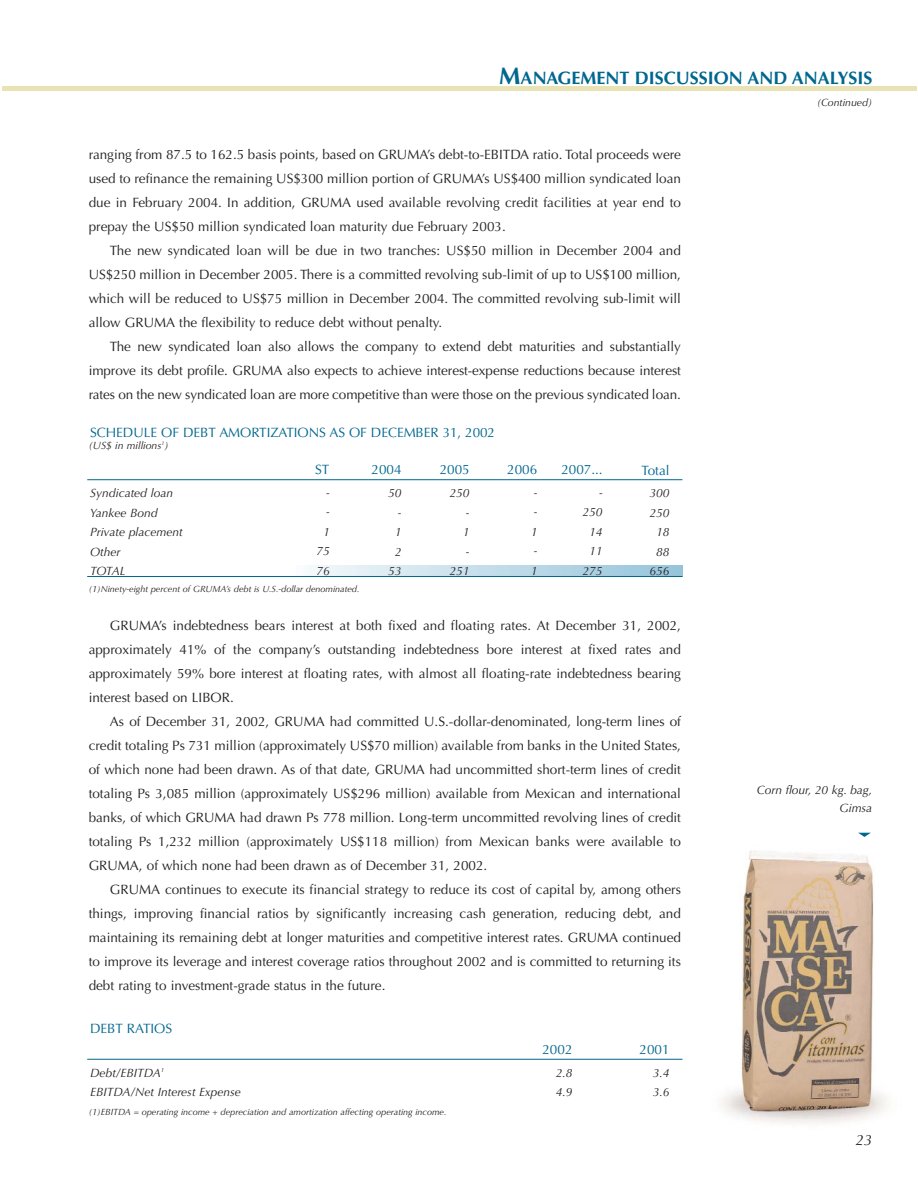
<style>
.page{position:relative;width:918px;height:1188px;background:#fff}
.page>*{position:absolute;margin:0;border:0;box-sizing:border-box;transform-origin:0 0}
.t1{font:700 18px "Optima";color:#00678f}
.t2{font:italic 15px "Optima";color:#231f20}
.t3{font:13.5px/24px "Optima";color:#231f20;text-align:justify}
.t4{font:13.5px "Optima";letter-spacing:-.005em;color:#00678f}
.t5{font:italic 12px/19.5px "Optima";color:#231f20;text-align:right}
.t6{font:italic 10.5px "Optima";color:#231f20}
.t7{font:italic 9px "Optima";color:#231f20}
.s1{font-size:24px}
</style>
<div class="page">
<img style="left:719px;top:851px;width:171px;height:273px">
<div style="left:2px;top:86px;width:914px;height:5px;background:#e8e2b5"></div>
<svg style="left:303px;top:565px;width:379px;height:11px;background:#c3ddea"></svg>
<hr style="left:87px;top:576px;width:595px;height:1px;background:#00678f">
<hr style="left:87px;top:479px;width:595px;height:1px;background:#00678f">
<hr style="left:87px;top:1059px;width:595px;height:1px;background:#00678f">
<svg style="left:858px;top:833px;width:13px;height:4px"></svg>
<h1 class="t1" style="left:499px;top:70px;width:375px"><span class="s1">M</span>ANAGEMENT DISCUSSION AND ANALYSIS</h1>
<p class="t6" style="left:817px;top:99px;width:57px">(Continued)</p>
<p class="t3" style="left:89px;top:144px;width:594px">ranging from 87.5 to 162.5 basis points, based on GRUMA’s debt-to-EBITDA ratio. Total proceeds were used to refinance the remaining US$300 million portion of GRUMA’s US$400 million syndicated loan due in February 2004. In addition, GRUMA used available revolving credit facilities at year end to prepay the US$50 million syndicated loan maturity due February 2003.</p>
<p class="t3" style="left:89px;top:240px;width:594px;text-indent:21px">The new syndicated loan will be due in two tranches: US$50 million in December 2004 and US$250 million in December 2005. There is a committed revolving sub-limit of up to US$100 million, which will be reduced to US$75 million in December 2004. The committed revolving sub-limit will allow GRUMA the flexibility to reduce debt without penalty.</p>
<p class="t3" style="left:89px;top:336px;width:594px;text-indent:21px">The new syndicated loan also allows the company to extend debt maturities and substantially improve its debt profile. GRUMA also expects to achieve interest-expense reductions because interest rates on the new syndicated loan are more competitive than were those on the previous syndicated loan.</p>
<p class="t4" style="left:90px;top:427px;width:406px">SCHEDULE OF DEBT AMORTIZATIONS AS OF DECEMBER 31, 2002</p>
<p class="t6" style="left:89px;top:441px;width:81px">(US$ in millions<sup>1</sup>)</p>
<p class="t5" style="left:90px;top:484px;width:94px;text-align:left">Syndicated loan<br>Yankee Bond<br>Private placement<br>Other<br>TOTAL</p>
<p class="t4" style="left:315px;top:464px;width:16px">ST</p>
<p class="t5" style="left:316px;top:484px;width:15px">-<br>-<br>1<br>75<br>76</p>
<p class="t4" style="left:372px;top:464px;width:32px">2004</p>
<p class="t5" style="left:388px;top:484px;width:15px">50 -<br>1<br>2<br>53</p>
<p class="t4" style="left:440px;top:464px;width:32px">2005</p>
<p class="t5" style="left:449px;top:484px;width:22px">250 -<br>1<br>-<br>251</p>
<p class="t4" style="left:507px;top:464px;width:32px">2006</p>
<p class="t5" style="left:531px;top:484px;width:8px;text-align:justify">- - 1 - 1</p>
<p class="t4" style="left:561px;top:464px;width:43px">2007...</p>
<p class="t5" style="left:583px;top:484px;width:22px">-<br>250<br>14<br>11<br>275</p>
<p class="t4" style="left:642px;top:465px;width:29px">Total</p>
<p class="t5" style="left:650px;top:485px;width:22px;text-align:center">300<br>250<br>18<br>88<br>656</p>
<p class="t7" style="left:89px;top:585px;width:272px">(1)Ninety-eight percent of GRUMA’s debt is U.S.-dollar denominated.</p>
<p class="t3" style="left:89px;top:615px;width:594px;text-indent:21px">GRUMA’s indebtedness bears interest at both fixed and floating rates. At December 31, 2002, approximately 41% of the company’s outstanding indebtedness bore interest at fixed rates and approximately 59% bore interest at floating rates, with almost all floating-rate indebtedness bearing interest based on LIBOR.</p>
<p class="t3" style="left:89px;top:711px;width:594px;text-indent:21px">As of December 31, 2002, GRUMA had committed U.S.-dollar-denominated, long-term lines of credit totaling Ps 731 million (approximately US$70 million) available from banks in the United States, of which none had been drawn. As of that date, GRUMA had uncommitted short-term lines of credit totaling Ps 3,085 million (approximately US$296 million) available from Mexican and international banks, of which GRUMA had drawn Ps 778 million. Long-term uncommitted revolving lines of credit totaling Ps 1,232 million (approximately US$118 million) from Mexican banks were available to GRUMA, of which none had been drawn as of December 31, 2002.</p>
<p class="t3" style="left:89px;top:879px;width:594px;text-indent:21px">GRUMA continues to execute its financial strategy to reduce its cost of capital by, among others things, improving financial ratios by significantly increasing cash generation, reducing debt, and maintaining its remaining debt at longer maturities and competitive interest rates. GRUMA continued to improve its leverage and interest coverage ratios throughout 2002 and is committed to returning its debt rating to investment-grade status in the future.</p>
<p class="t4" style="left:90px;top:1023px;width:83px">DEBT RATIOS</p>
<p class="t5" style="left:90px;top:1064px;width:152px;text-align:left">Debt/EBITDA<sup>1<br></sup>EBITDA/Net Interest Expense</p>
<p class="t7" style="left:89px;top:1108px;width:359px">(1)EBITDA = operating income + depreciation and amortization affecting operating income.</p>
<p class="t4" style="left:542px;top:1044px;width:32px">2002</p>
<p class="t5" style="left:556px;top:1064px;width:18px;text-align:left">2.8<br>4.9</p>
<p class="t4" style="left:640px;top:1044px;width:32px">2001</p>
<p class="t5" style="left:653px;top:1064px;width:18px;text-align:left">3.4<br>3.6</p>
<p class="t5" style="left:757px;top:782px;width:117px;line-height:18px">Corn flour, 20 kg. bag,<br>Gimsa</p>
<p class="t2" style="left:856px;top:1134px;width:18px">23</p>
</div>
